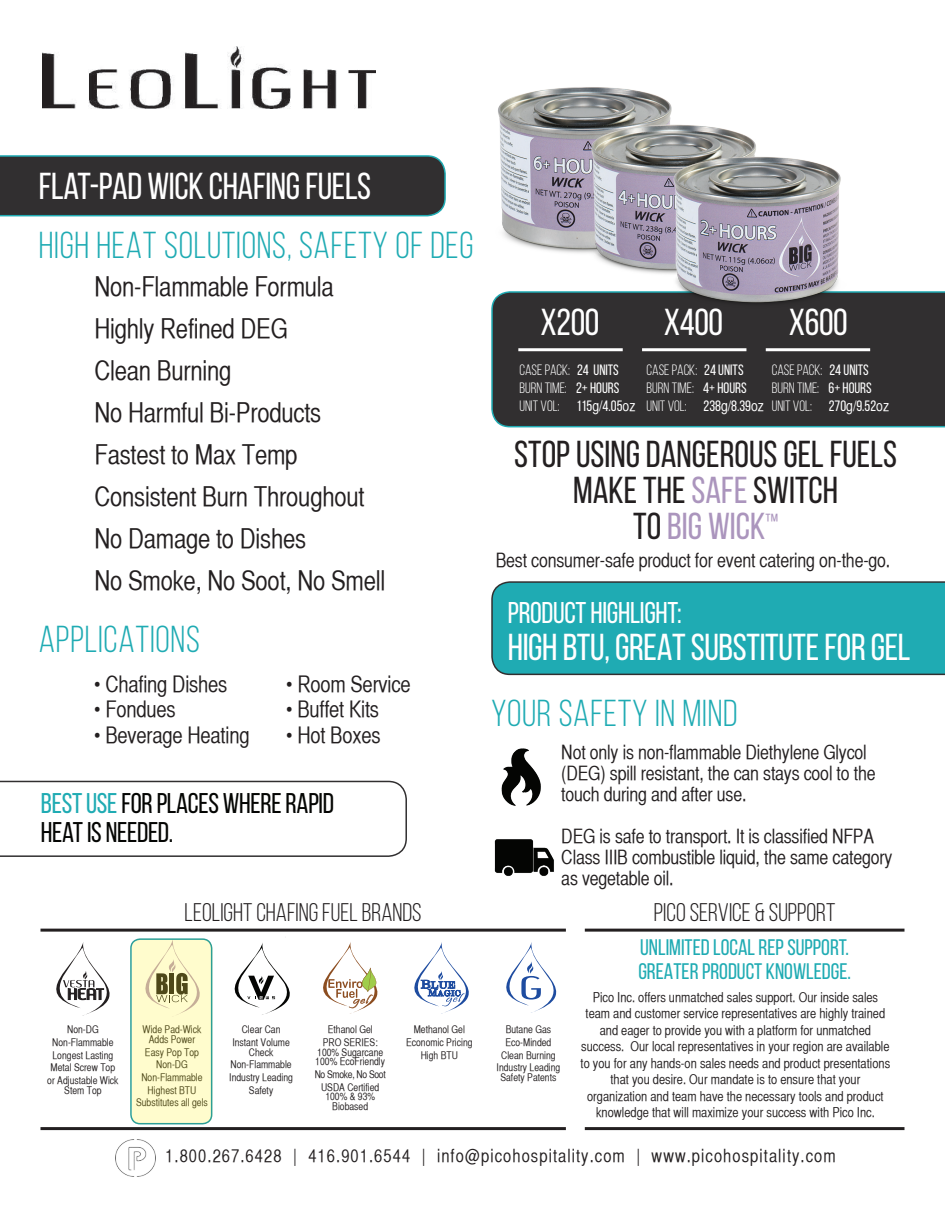
<style>
.page{position:relative;width:945px;height:1215px;background:#fff}
.page>*{position:absolute;margin:0;border:0;box-sizing:border-box;transform-origin:0 0}
.t1{font:37.5px "Bebas Neue";letter-spacing:-.01em;color:#fff}
.t2{font:37.5px "Bebas Neue";letter-spacing:.02em;color:#1fabb3}
.t3{font:37.5px/36px "Bebas Neue";color:#231f20;text-align:center}
.t4{font:30px "Bebas Neue";letter-spacing:-.01em;color:#fff}
.t5{font:28.5px/28.5px "Bebas Neue";letter-spacing:-.01em;color:#040503}
.t6{font:27px/42px "Helvetica CY";letter-spacing:-.01em;color:#231f20}
.t7{font:25.5px "Bebas Neue";color:#231f20}
.t8{font:22.5px "Helvetica CY";letter-spacing:-.01em;color:#231f20}
.t9{font:22.5px/24px "Bebas Neue";color:#1fabb3}
.t10{font:19.5px/21px "Helvetica CY";letter-spacing:-.01em;color:#231f20}
.t11{font:18px "Helvetica CY";letter-spacing:.06em;color:#231f20}
.t12{font:15px/18px "Bebas Neue";color:#fff}
.t13{font:13.5px/16.5px "Helvetica CY";color:#231f20;text-align:center}
.t14{font:10.5px/12.6px "Helvetica CY";color:#231f20;text-align:center}
.s1{color:#1fabb3}
.s2{font-style:inherit}
.s3{font-family:"Helvetica CY"}
.s4{color:#ab95bd}
</style>
<div class="page">
<hr style="left:40px;top:1127px;width:526px;height:3px;background:#231f20">
<hr style="left:40px;top:929px;width:526px;height:3px;background:#231f20">
<hr style="left:585px;top:929px;width:319px;height:3px;background:#231f20">
<hr style="left:585px;top:1127px;width:319px;height:3px;background:#231f20">
<svg style="left:56px;top:940px;width:501px;height:77px"></svg>
<div style="left:491px;top:581px;width:454px;height:94px;background:#1fabb3"></div>
<div style="left:491px;top:291px;width:454px;height:136px;background:#312f30"></div>
<div style="left:0;top:155px;width:413px;height:61px;background:#312f30"></div>
<img style="left:494px;top:839px;width:60px;height:37px">
<img style="left:501px;top:748px;width:40px;height:58px">
<img style="left:413px;top:98px;width:97px;height:259px">
<img style="left:510px;top:87px;width:82px;height:291px">
<img style="left:592px;top:87px;width:329px;height:311px">
<svg style="left:132px;top:939px;width:80px;height:185px;fill:#fffccd"></svg>
<div style="left:130px;top:938px;width:82px;height:186px;border:2px solid #2c9f97;border-radius:9px"></div>
<svg style="left:0;top:781px;width:407px;height:76px"></svg>
<img style="left:43px;top:47px;width:332px;height:62px">
<img style="left:116px;top:1139px;width:39px;height:38px">
<h1 class="t1" style="left:39px;top:166px;width:334px">FLAT-PAD WICK CHAFING FUELS</h1>
<h1 class="t2" style="left:39px;top:225px;width:436px">HIGH HEAT SOLUTIONS, SAFETY OF DEG</h1>
<h3 class="t6" style="left:95px;top:266px;width:292px">Non-Flammable Formula<br>Highly Refined DEG<br>Clean Burning<br>No Harmful Bi-Products<br>Fastest to Max Temp<br>Consistent Burn Throughout<br>No Damage to Dishes<br>No Smoke, No Soot, No Smell</h3>
<h1 class="t2" style="left:39px;top:619px;width:163px">APPLICATIONS</h1>
<h3 class="t8" style="left:94px;top:671px;width:135px">• Chafing Dishes</h3>
<h3 class="t8" style="left:286px;top:671px;width:126px">• Room Service</h3>
<h3 class="t8" style="left:94px;top:697px;width:83px">• Fondues</h3>
<h3 class="t8" style="left:286px;top:697px;width:94px">• Buffet Kits</h3>
<h3 class="t8" style="left:94px;top:722px;width:157px">• Beverage Heating</h3>
<h3 class="t8" style="left:286px;top:722px;width:96px">• Hot Boxes</h3>
<h3 class="t5" style="left:41px;top:789px;width:295px"><span class="s1">BEST USE</span> FOR PLACES WHERE RAPID<br>HEAT IS NEEDED.</h3>
<h1 class="t1" style="left:541px;top:302px;width:60px">X200</h1>
<h1 class="t1" style="left:664px;top:302px;width:61px">X400</h1>
<h1 class="t1" style="left:789px;top:302px;width:60px">X600</h1>
<p class="t12" style="left:519px;top:361px;width:118px">CASE PACK: <span class="s2">24 UNITS<br></span>BURN TIME: <span class="s2">2+ HOURS<br></span>UNIT VOL: <span class="s2">115</span><span class="s3">g/</span><span class="s2">4.05</span><span class="s3">oz</span></p>
<p class="t12" style="left:647px;top:361px;width:119px">CASE PACK: <span class="s2">24 UNITS<br></span>BURN TIME: <span class="s2">4+ HOURS<br></span>UNIT VOL: <span class="s2">238</span><span class="s3">g/</span><span class="s2">8.39</span><span class="s3">oz</span></p>
<p class="t12" style="left:772px;top:361px;width:119px">CASE PACK: <span class="s2">24 UNITS<br></span>BURN TIME: <span class="s2">6+ HOURS<br></span>UNIT VOL: <span class="s2">270</span><span class="s3">g/</span><span class="s2">9.52</span><span class="s3">oz</span></p>
<h1 class="t3" style="left:514px;top:435px;width:384px">STOP USING DANGEROUS GEL FUELS<br>MAKE THE <span class="s4">SAFE</span> SWITCH<br>TO <span class="s4">BIG WICK</span><sup>™</sup></h1>
<h3 class="t10" style="left:496px;top:550px;width:396px">Best consumer-safe product for event catering on-the-go.</h3>
<h2 class="t4" style="left:508px;top:596px;width:175px">PRODUCT HIGHLIGHT:</h2>
<h1 class="t1" style="left:508px;top:627px;width:404px">HIGH BTU, GREAT SUBSTITUTE FOR GEL</h1>
<h1 class="t2" style="left:491px;top:693px;width:248px">YOUR SAFETY IN MIND</h1>
<h3 class="t10" style="left:561px;top:741px;width:316px">Not only is non-flammable Diethylene Glycol (DEG) spill resistant, the can stays cool to the touch during and after use.</h3>
<h3 class="t10" style="left:561px;top:825px;width:333px">DEG is safe to transport. It is classified NFPA<br>Class IIIB combustible liquid, the same category as vegetable oil.</h3>
<h3 class="t7" style="left:185px;top:899px;width:239px">LEOLIGHT CHAFING FUEL BRANDS</h3>
<h3 class="t7" style="left:654px;top:899px;width:183px">PICO SERVICE &amp; SUPPORT</h3>
<p class="t14" style="left:47px;top:1023px;width:73px">Non-DG<br>Non-Flammable<br>Longest Lasting<br>Metal Screw Top or Adjustable Wick</p>
<p class="t14" style="left:64px;top:1084px;width:39px">Stem Top</p>
<p class="t14" style="left:143px;top:1025px;width:60px;line-height:9.8px">Wide Pad-Wick<br>Adds Power</p>
<p class="t14" style="left:136px;top:1046px;width:73px">Easy Pop Top<br>Non-DG<br>Non-Flammable<br>Highest BTU<br>Substitutes all gels</p>
<p class="t14" style="left:232px;top:1023px;width:59px">Clear Can<br>Instant Volume</p>
<p class="t14" style="left:229px;top:1046px;width:65px">Check<br>Non-Flammable<br>Industry Leading<br>Safety</p>
<p class="t14" style="left:323px;top:1023px;width:57px">Ethanol Gel<br>PRO SERIES:</p>
<p class="t14" style="left:315px;top:1047px;width:71px;line-height:9.8px;text-align:left">100% Sugarcane<br>100% EcoFriendly</p>
<p class="t14" style="left:315px;top:1068px;width:73px">No Smoke, No Soot<br>USDA Certified</p>
<p class="t14" style="left:325px;top:1092px;width:51px;line-height:9.8px">100% &amp; 93%<br>Biobased</p>
<p class="t14" style="left:406px;top:1023px;width:68px">Methanol Gel<br>Economic Pricing<br>High BTU</p>
<p class="t14" style="left:497px;top:1023px;width:65px">Butane Gas<br>Eco-Minded<br>Clean Burning<br>Industry Leading</p>
<p class="t14" style="left:500px;top:1071px;width:58px">Safety Patents</p>
<h3 class="t9" style="left:638px;top:935px;width:214px">UNLIMITED LOCAL REP SUPPORT.<br>GREATER PRODUCT KNOWLEDGE.</h3>
<p class="t13" style="left:581px;top:989px;width:311px">Pico Inc. offers unmatched sales support. Our inside sales team and customer service representatives are highly trained and eager to provide you with a platform for unmatched success. Our local representatives in your region are available to you for any hands-on sales needs and product presentations that you desire. Our mandate is to ensure that your organization and team have the necessary tools and product knowledge that will maximize your success with Pico Inc.</p>
<h3 class="t11" style="left:165px;top:1146px;width:672px">1.800.267.6428 | 416.901.6544 | info@picohospitality.com | www.picohospitality.com</h3>
</div>
